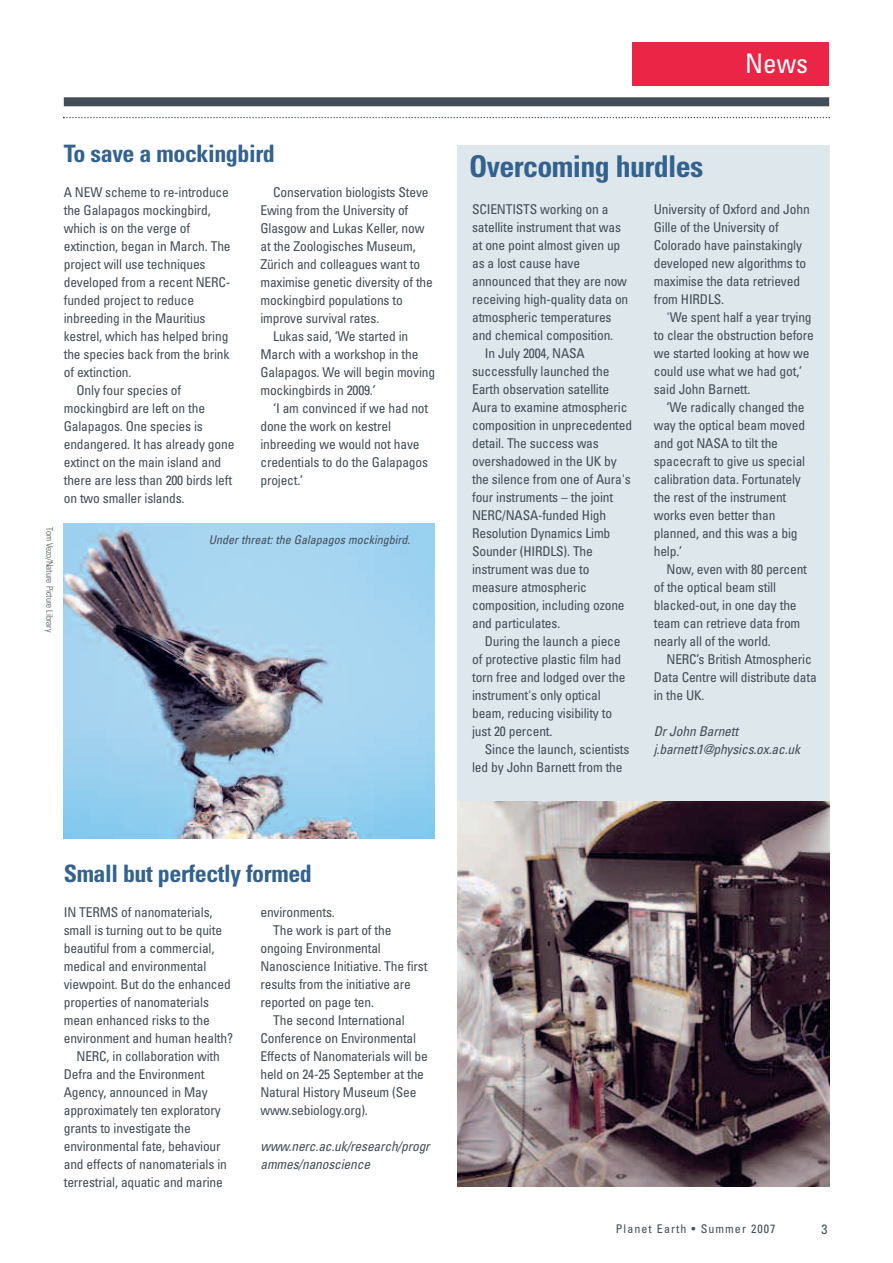
<style>
.page{position:relative;width:893px;height:1263px;background:#fff}
.page>*{position:absolute;margin:0;border:0;box-sizing:border-box;transform-origin:0 0}
.t1{font:700 condensed 30px "Univers";letter-spacing:-.02em;color:#33628e}
.t2{font:condensed 27px "Univers";color:#fff}
.t3{font:700 condensed 24px "Univers";letter-spacing:-.02em;color:#33628e}
.t4{font:condensed 13.5px/18px "Univers";letter-spacing:-.015em;color:#424d58}
.t5{font:italic condensed 13.5px/18px "Univers";letter-spacing:-.015em;color:#424d58}
.t6{font:italic condensed 12px "Univers";color:#424d58}
.t7{font:condensed 12px "Univers";letter-spacing:.09em;color:#424d58}
.t8{font:300 condensed 9px "Univers";color:#424d58}
</style>
<div class="page">
<div style="left:457px;top:145px;width:372px;height:1041px;background:#dee7eb"></div>
<div style="left:64px;top:97px;width:765px;height:9px;background:#424d58"></div>
<svg style="left:63px;top:117px;width:767px;height:1px"></svg>
<div style="left:632px;top:43px;width:197px;height:43px;background:#eb2546"></div>
<img style="left:457px;top:801px;width:372px;height:385px">
<img style="left:64px;top:523px;width:371px;height:315px">
<p class="t8" style="left:53px;top:527px;width:107px;rotate:90deg">Tom Vezo/Nature Picture Library</p>
<h3 class="t3" style="left:64px;top:145px;width:213px">To save a mockingbird</h3>
<p class="t4" style="left:64px;top:185px;width:167px">A NEW scheme to re-introduce</p>
<p class="t4" style="left:64px;top:203px;width:148px">the Galapagos mockingbird,</p>
<p class="t4" style="left:64px;top:221px;width:128px">which is on the verge of</p>
<p class="t4" style="left:64px;top:239px;width:168px">extinction, began in March. The</p>
<p class="t4" style="left:64px;top:257px;width:143px">project will use techniques</p>
<p class="t4" style="left:64px;top:275px;width:168px">developed from a recent NERC-</p>
<p class="t4" style="left:64px;top:293px;width:132px">funded project to reduce</p>
<p class="t4" style="left:64px;top:311px;width:143px">inbreeding in the Mauritius</p>
<p class="t4" style="left:64px;top:329px;width:166px">kestrel, which has helped bring</p>
<p class="t4" style="left:64px;top:347px;width:167px">the species back from the brink</p>
<p class="t4" style="left:64px;top:365px;width:69px">of extinction.</p>
<p class="t4" style="left:77px;top:383px;width:106px">Only four species of</p>
<p class="t4" style="left:64px;top:401px;width:143px">mockingbird are left on the</p>
<p class="t4" style="left:64px;top:419px;width:141px">Galapagos. One species is</p>
<p class="t4" style="left:64px;top:437px;width:172px">endangered. It has already gone</p>
<p class="t4" style="left:64px;top:455px;width:159px">extinct on the main island and</p>
<p class="t4" style="left:64px;top:473px;width:170px">there are less than 200 birds left</p>
<p class="t4" style="left:64px;top:491px;width:122px">on two smaller islands.</p>
<p class="t4" style="left:273px;top:184px;width:157px">Conservation biologists Steve</p>
<p class="t4" style="left:260px;top:202px;width:149px">Ewing from the University of</p>
<p class="t4" style="left:260px;top:220px;width:166px">Glasgow and Lukas Keller, now</p>
<p class="t4" style="left:260px;top:238px;width:157px">at the Zoologisches Museum,</p>
<p class="t4" style="left:260px;top:256px;width:161px">Zürich and colleagues want to</p>
<p class="t4" style="left:260px;top:274px;width:174px">maximise genetic diversity of the</p>
<p class="t4" style="left:260px;top:292px;width:144px">mockingbird populations to</p>
<p class="t4" style="left:260px;top:310px;width:120px">improve survival rates.</p>
<p class="t4" style="left:273px;top:328px;width:137px">Lukas said, ‘We started in</p>
<p class="t4" style="left:260px;top:346px;width:159px">March with a workshop in the</p>
<p class="t4" style="left:260px;top:364px;width:176px">Galapagos. We will begin moving</p>
<p class="t4" style="left:260px;top:382px;width:117px">mockingbirds in 2009.’</p>
<p class="t4" style="left:273px;top:400px;width:157px">‘I am convinced if we had not</p>
<p class="t4" style="left:260px;top:418px;width:132px">done the work on kestrel</p>
<p class="t4" style="left:260px;top:436px;width:161px">inbreeding we would not have</p>
<p class="t4" style="left:260px;top:454px;width:169px">credentials to do the Galapagos</p>
<p class="t4" style="left:260px;top:472px;width:44px">project.’</p>
<p class="t6" style="left:209px;top:536px;width:203px">Under threat: the Galapagos mockingbird.</p>
<h3 class="t3" style="left:64px;top:864px;width:250px">Small but perfectly formed</h3>
<p class="t4" style="left:260px;top:905px;width:76px">environments.</p>
<p class="t4" style="left:273px;top:923px;width:120px">The work is part of the</p>
<p class="t4" style="left:260px;top:941px;width:122px">ongoing Environmental</p>
<p class="t4" style="left:260px;top:959px;width:168px">Nanoscience Initiative. The first</p>
<p class="t4" style="left:260px;top:977px;width:152px">results from the initiative are</p>
<p class="t4" style="left:260px;top:995px;width:115px">reported on page ten.</p>
<p class="t4" style="left:273px;top:1013px;width:133px">The second International</p>
<p class="t4" style="left:260px;top:1031px;width:157px">Conference on Environmental</p>
<p class="t4" style="left:260px;top:1049px;width:169px">Effects of Nanomaterials will be</p>
<p class="t4" style="left:260px;top:1067px;width:165px">held on 24-25 September at the</p>
<p class="t4" style="left:260px;top:1085px;width:158px">Natural History Museum (See</p>
<p class="t4" style="left:260px;top:1103px;width:109px">www.sebiology.org).</p>
<p class="t5" style="left:260px;top:1139px;width:171px">www.nerc.ac.uk/research/progr ammes/nanoscience</p>
<p class="t4" style="left:64px;top:904px;width:150px">IN TERMS of nanomaterials,</p>
<p class="t4" style="left:64px;top:922px;width:160px">small is turning out to be quite</p>
<p class="t4" style="left:64px;top:940px;width:152px">beautiful from a commercial,</p>
<p class="t4" style="left:64px;top:958px;width:144px">medical and environmental</p>
<p class="t4" style="left:64px;top:976px;width:169px">viewpoint. But do the enhanced</p>
<p class="t4" style="left:64px;top:994px;width:147px">properties of nanomaterials</p>
<p class="t4" style="left:64px;top:1012px;width:148px">mean enhanced risks to the</p>
<p class="t4" style="left:64px;top:1030px;width:171px">environment and human health?</p>
<p class="t4" style="left:77px;top:1048px;width:145px">NERC, in collaboration with</p>
<p class="t4" style="left:64px;top:1066px;width:142px">Defra and the Environment</p>
<p class="t4" style="left:64px;top:1084px;width:146px">Agency, announced in May</p>
<p class="t4" style="left:64px;top:1102px;width:158px">approximately ten exploratory</p>
<p class="t4" style="left:64px;top:1120px;width:129px">grants to investigate the</p>
<p class="t4" style="left:64px;top:1138px;width:158px">environmental fate, behaviour</p>
<p class="t4" style="left:64px;top:1156px;width:165px">and effects of nanomaterials in</p>
<p class="t4" style="left:64px;top:1174px;width:161px">terrestrial, aquatic and marine</p>
<h2 class="t2" style="left:745px;top:54px;width:64px">News</h2>
<h1 class="t1" style="left:469px;top:155px;width:236px">Overcoming hurdles</h1>
<p class="t4" style="left:654px;top:201px;width:157px">University of Oxford and John<br>Gille of the University of<br>Colorado have painstakingly developed new algorithms to maximise the data retrieved from HIRDLS.</p>
<p class="t4" style="left:654px;top:309px;width:162px;text-indent:13px">'We spent half a year trying to clear the obstruction before we started looking at how we could use what we had got,’ said John Barnett.</p>
<p class="t4" style="left:654px;top:399px;width:153px;text-indent:13px">‘We radically changed the way the optical beam moved and got NASA to tilt the spacecraft to give us special calibration data. Fortunately the rest of the instrument works even better than planned, and this was a big help.’</p>
<p class="t4" style="left:654px;top:561px;width:155px;text-indent:13px">Now, even with 80 percent of the optical beam still blacked-out, in one day the team can retrieve data from nearly all of the world.</p>
<p class="t4" style="left:654px;top:651px;width:164px;text-indent:13px">NERC’s British Atmospheric<br>Data Centre will distribute data in the UK.</p>
<p class="t5" style="left:654px;top:723px;width:148px">Dr John Barnett j.barnett1@physics.ox.ac.uk</p>
<p class="t4" style="left:472px;top:201px;width:138px">SCIENTISTS working on a</p>
<p class="t4" style="left:472px;top:219px;width:150px">satellite instrument that was</p>
<p class="t4" style="left:472px;top:237px;width:150px">at one point almost given up</p>
<p class="t4" style="left:472px;top:255px;width:110px">as a lost cause have</p>
<p class="t4" style="left:472px;top:273px;width:156px">announced that they are now</p>
<p class="t4" style="left:472px;top:291px;width:158px">receiving high-quality data on</p>
<p class="t4" style="left:472px;top:309px;width:141px">atmospheric temperatures</p>
<p class="t4" style="left:472px;top:327px;width:143px">and chemical composition.</p>
<p class="t4" style="left:485px;top:345px;width:101px">In July 2004, NASA</p>
<p class="t4" style="left:472px;top:363px;width:139px">successfully launched the</p>
<p class="t4" style="left:472px;top:381px;width:138px">Earth observation satellite</p>
<p class="t4" style="left:472px;top:399px;width:157px">Aura to examine atmospheric</p>
<p class="t4" style="left:472px;top:417px;width:162px">composition in unprecedented</p>
<p class="t4" style="left:472px;top:435px;width:128px">detail. The success was</p>
<p class="t4" style="left:472px;top:453px;width:146px">overshadowed in the UK by</p>
<p class="t4" style="left:472px;top:471px;width:160px">the silence from one of Aura's</p>
<p class="t4" style="left:472px;top:489px;width:143px">four instruments – the joint</p>
<p class="t4" style="left:472px;top:507px;width:136px">NERC/NASA-funded High</p>
<p class="t4" style="left:472px;top:525px;width:140px">Resolution Dynamics Limb</p>
<p class="t4" style="left:472px;top:543px;width:122px">Sounder (HIRDLS). The</p>
<p class="t4" style="left:472px;top:561px;width:119px">instrument was due to</p>
<p class="t4" style="left:472px;top:579px;width:116px">measure atmospheric</p>
<p class="t4" style="left:472px;top:597px;width:154px">composition, including ozone</p>
<p class="t4" style="left:472px;top:615px;width:90px">and particulates.</p>
<p class="t4" style="left:485px;top:633px;width:137px">During the launch a piece</p>
<p class="t4" style="left:472px;top:651px;width:151px">of protective plastic film had</p>
<p class="t4" style="left:472px;top:669px;width:155px">torn free and lodged over the</p>
<p class="t4" style="left:472px;top:687px;width:130px">instrument's only optical</p>
<p class="t4" style="left:472px;top:705px;width:142px">beam, reducing visibility to</p>
<p class="t4" style="left:472px;top:723px;width:82px">just 20 percent.</p>
<p class="t4" style="left:485px;top:741px;width:146px">Since the launch, scientists</p>
<p class="t4" style="left:472px;top:759px;width:152px">led by John Barnett from the</p>
<p class="t7" style="left:616px;top:1225px;width:161px">Planet Earth • Summer 2007</p>
<p class="t4" style="left:821px;top:1221px;width:7px">3</p>
</div>
